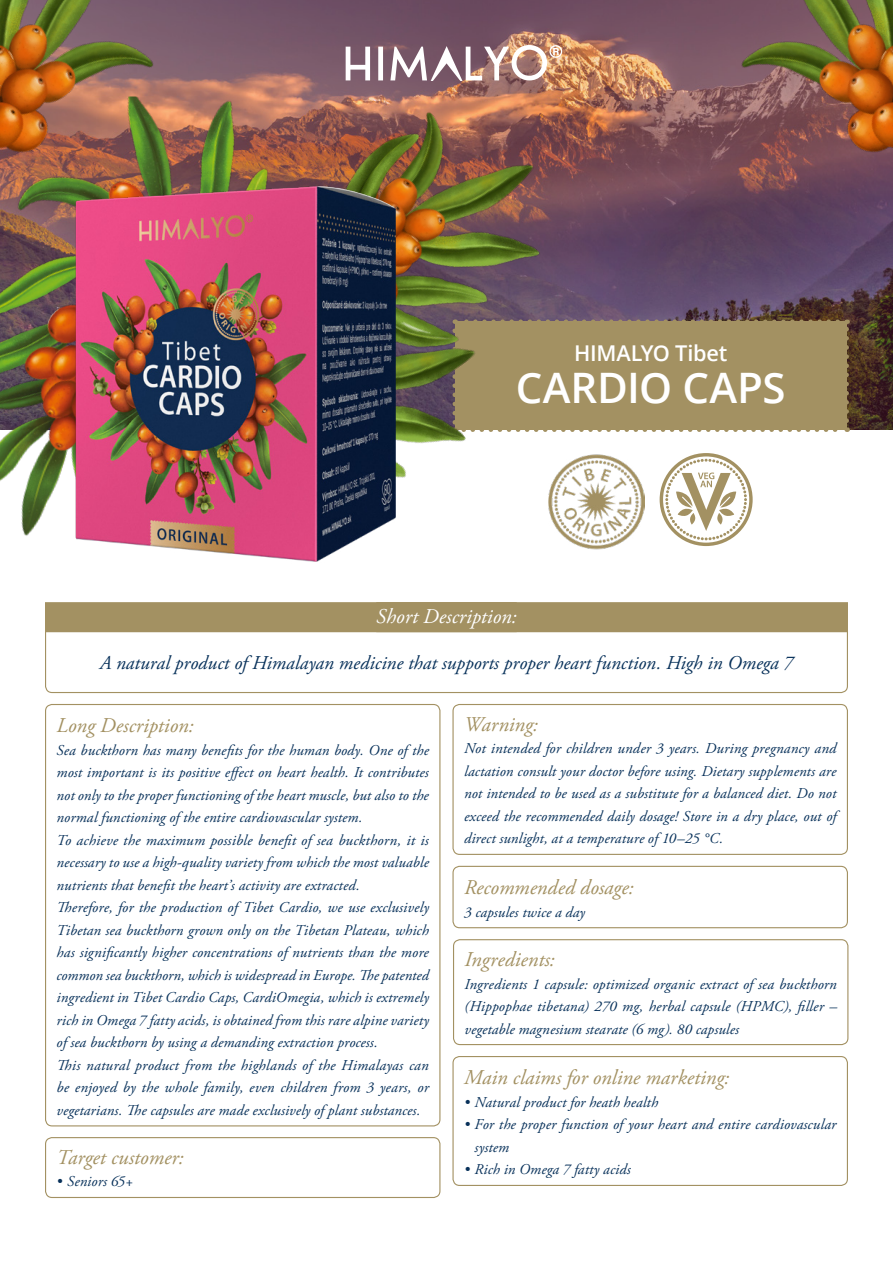
<style>
.page{position:relative;width:893px;height:1263px;background:#fff}
.page>*{position:absolute;margin:0;border:0;box-sizing:border-box;transform-origin:0 0}
.t1{font:600 42px "Open Sans";letter-spacing:-.005em;color:#fff}
.t2{font:600 21.75px "Open Sans";letter-spacing:-.01em;color:#fff}
.t3{font:italic 21px "Adobe Garamond Pro";color:#a39162}
.t4{font:italic 21px "Adobe Garamond Pro";color:#fff}
.t5{font:italic 19.5px "Adobe Garamond Pro";color:#08315a}
.t6{font:italic 15px/22.5px "Adobe Garamond Pro";letter-spacing:.01em;color:#08315a}
</style>
<div class="page">
<svg style="left:200px;top:0;width:693px;height:429px;background:#6e4e5d"></svg>
<svg style="left:346px;top:45px;width:216px;height:18px"></svg>
<svg style="left:45px;top:632px;width:803px;height:62px"></svg>
<div style="left:452px;top:1056px;width:396px;height:130px;border:1px solid #a39162;border-radius:7px"></div>
<div style="left:45px;top:602px;width:803px;height:30px;background:#a39162"></div>
<div style="left:455px;top:322px;width:392px;height:108px;background:#a39162"></div>
<svg style="left:588px;top:427px;width:260px;height:5px"></svg>
<svg style="left:844px;top:319px;width:5px;height:102px"></svg>
<svg style="left:587px;top:319px;width:251px;height:3px"></svg>
<div style="left:453px;top:939px;width:395px;height:106px;border:1px solid #a39162;border-radius:7px"></div>
<div style="left:452px;top:866px;width:396px;height:62px;border:1px solid #a39162;border-radius:7px"></div>
<img style="left:0;top:0;width:200px;height:96px">
<img style="left:0;top:96px;width:207px;height:440px">
<img style="left:694px;top:0;width:199px;height:189px">
<img style="left:207px;top:63px;width:380px;height:369px">
<img style="left:433px;top:232px;width:87px;height:211px">
<img style="left:33px;top:180px;width:400px;height:382px">
<div style="left:452px;top:704px;width:396px;height:151px;border:1px solid #a39162;border-radius:7px"></div>
<div style="left:45px;top:1137px;width:395px;height:61px;border:1px solid #a39162;border-radius:7px"></div>
<img style="left:549px;top:454px;width:96px;height:95px">
<svg style="left:660px;top:453px;width:93px;height:93px"></svg>
<h2 class="t2" style="left:574px;top:338px;width:155px">HIMALYO Tibet</h2>
<h1 class="t1" style="left:516px;top:359px;width:271px">CARDIO CAPS</h1>
<h3 class="t4" style="left:376px;top:604px;width:142px">Short Description:</h3>
<h3 class="t5" style="left:100px;top:651px;width:695px">A natural product of Himalayan medicine that supports proper heart function. High in Omega 7</h3>
<h3 class="t3" style="left:57px;top:713px;width:139px">Long Description:</h3>
<p class="t6" style="left:57px;top:739px;width:374px">Sea buckthorn has many benefits for the human body. One of the most important is its positive effect on heart health. It contributes not only to the proper functioning of the heart muscle, but also to the normal functioning of the entire cardiovascular system.<br>To achieve the maximum possible benefit of sea buckthorn, it is necessary to use a high-quality variety from which the most valuable nutrients that benefit the heart’s activity are extracted.<br>Therefore, for the production of Tibet Cardio, we use exclusively Tibetan sea buckthorn grown only on the Tibetan Plateau, which has significantly higher concentrations of nutrients than the more common sea buckthorn, which is widespread in Europe. The patented ingredient in Tibet Cardio Caps, CardiOmegia, which is extremely rich in Omega 7 fatty acids, is obtained from this rare alpine variety of sea buckthorn by using a demanding extraction process.<br>This natural product from the highlands of the Himalayas can be enjoyed by the whole family, even children from 3 years, or vegetarians. The capsules are made exclusively of plant substances.</p>
<h3 class="t3" style="left:57px;top:1145px;width:129px">Target customer:</h3>
<p class="t6" style="left:57px;top:1171px;width:78px">• Seniors 65+</p>
<h3 class="t3" style="left:464px;top:711px;width:76px">Warning:</h3>
<p class="t6" style="left:464px;top:738px;width:374px;text-align:justify">Not intended for children under 3 years. During pregnancy and lactation consult your doctor before using. Dietary supplements are not intended to be used as a substitute for a balanced diet. Do not exceed the recommended daily dosage! Store in a dry place, out of direct sunlight, at a temperature of 10–25 °C.</p>
<h3 class="t3" style="left:464px;top:875px;width:171px">Recommended dosage:</h3>
<p class="t6" style="left:464px;top:901px;width:122px">3 capsules twice a day</p>
<h3 class="t3" style="left:465px;top:947px;width:92px">Ingredients:</h3>
<p class="t6" style="left:465px;top:973px;width:374px;text-align:justify">Ingredients 1 capsule: optimized organic extract of sea buckthorn (Hippophae tibetana) 270 mg, herbal capsule (HPMC), filler – vegetable magnesium stearate (6 mg). 80 capsules</p>
<h3 class="t3" style="left:464px;top:1065px;width:267px">Main claims for online marketing:</h3>
<p class="t6" style="left:464px;top:1091px;width:196px">• Natural product for heath health</p>
<p class="t6" style="left:475px;top:1114px;width:363px;text-indent:-10px">• For the proper function of your heart and entire cardiovascular system</p>
<p class="t6" style="left:464px;top:1159px;width:168px">• Rich in Omega 7 fatty acids</p>
</div>
